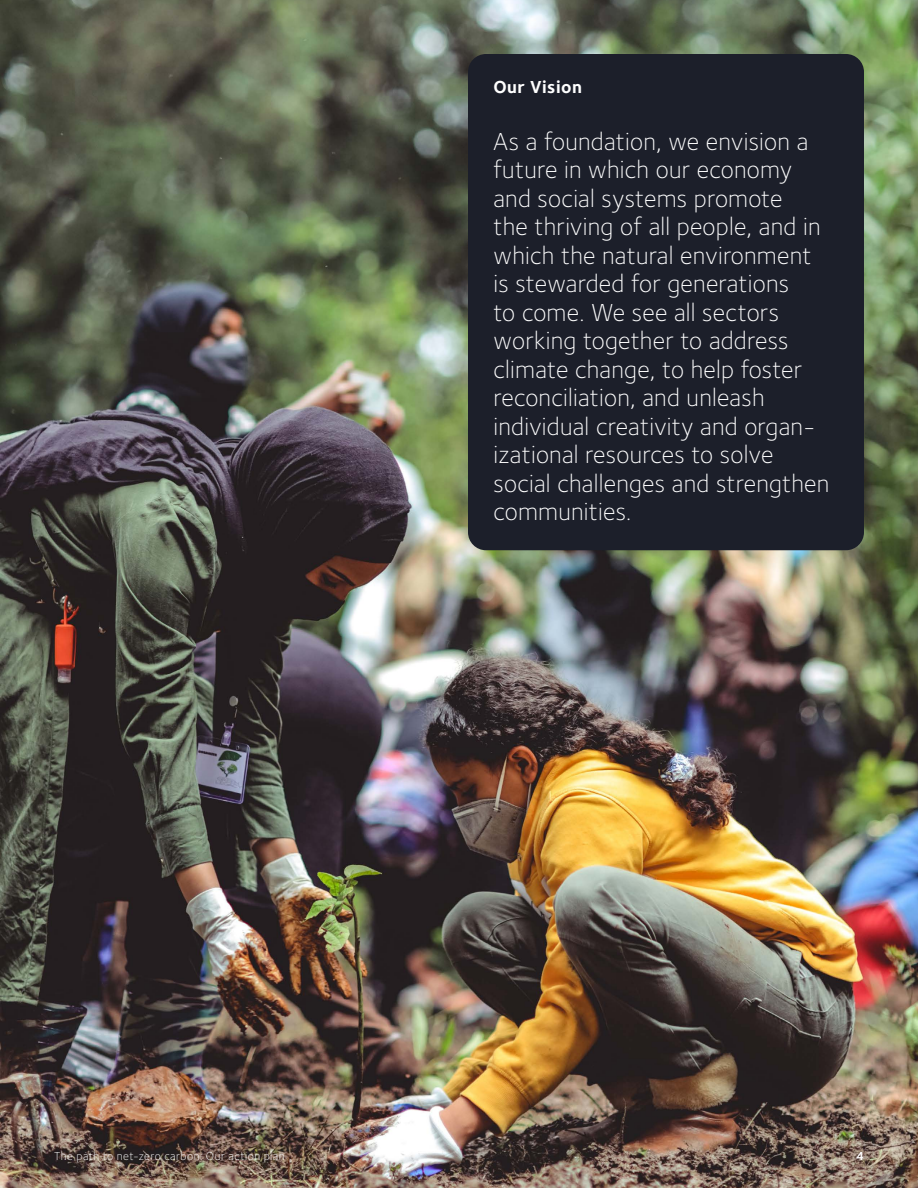
<style>
.page{position:relative;width:918px;height:1188px;background:#fff}
.page>*{position:absolute;margin:0;border:0;box-sizing:border-box;transform-origin:0 0}
.Body_10Gray{font:300 25.5px/28.5px "Foundry Sterling";letter-spacing:.01em;color:#fff}
.Heading_4{font:700 18px "Foundry Sterling";letter-spacing:.025em;color:#fff}
.Body_10Gray-2{font:300 12px "Foundry Sterling";letter-spacing:.04em;color:#fff}
.Body_10Gray-3{font:700 12px "Foundry Sterling";color:#fff}
</style>
<div class="page">
<img style="left:0;top:0;width:918px;height:1188px">
<div style="left:468px;top:54px;width:396px;height:496px;background:#1c1f2a;border-radius:18px"></div>
<h4 class="Heading_4" style="left:494px;top:76px;width:90px">Our Vision</h4>
<p class="Body_10Gray" style="left:494px;top:127px;width:337px">As a foundation, we envision a future in which our economy and social systems promote<br>the thriving of all people, and in which the natural environment is stewarded for generations<br>to come. We see all sectors working together to address climate change, to help foster reconciliation, and unleash individual creativity and organ&shy;izational resources to solve social challenges and strengthen communities.</p>
<p class="Body_10Gray-2" style="left:54px;top:1149px;width:232px">The path to net-zero carbon: Our action plan</p>
<p class="Body_10Gray-3" style="left:856px;top:1149px;width:9px">4</p>
</div>
